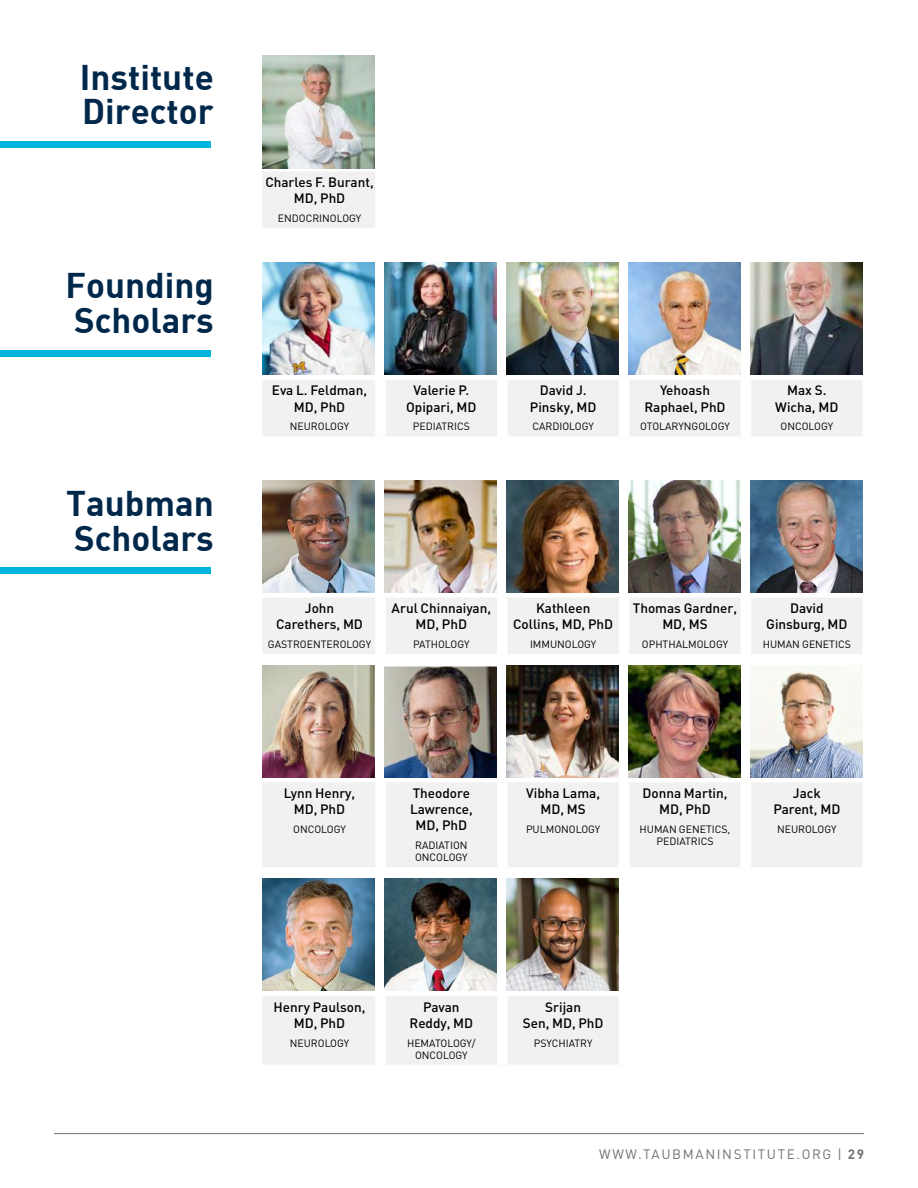
<style>
.page{position:relative;width:918px;height:1188px;background:#fff}
.page>*{position:absolute;margin:0;border:0;box-sizing:border-box;transform-origin:0 0}
.t1{font:34.95px/35px "DIN Bold";color:#00284b}
.t2{font:500 13.5px/16.2px "DIN";color:#000;text-align:center}
.t3{font:13.5px "DIN";letter-spacing:.12em;color:#707275}
.t4{font:10.5px/12px "DIN";color:#000;text-align:center}
.s1{font-weight:700}
</style>
<div class="page">
<div style="left:0;top:141px;width:211px;height:7px;background:#01b4dd"></div>
<div style="left:0;top:350px;width:211px;height:6px;background:#01b4dd"></div>
<div style="left:0;top:568px;width:211px;height:6px;background:#01b4dd"></div>
<img style="left:385px;top:667px;width:112px;height:110px">
<div style="left:263px;top:380px;width:599px;height:56px;background:#f0f1f0"></div>
<div style="left:375px;top:380px;width:11px;height:56px;background:#fff"></div>
<div style="left:497px;top:380px;width:11px;height:56px;background:#fff"></div>
<div style="left:619px;top:380px;width:10px;height:56px;background:#fff"></div>
<div style="left:741px;top:380px;width:10px;height:56px;background:#fff"></div>
<div style="left:263px;top:598px;width:599px;height:56px;background:#f0f1f0"></div>
<div style="left:375px;top:597px;width:11px;height:57px;background:#fff"></div>
<div style="left:497px;top:597px;width:11px;height:57px;background:#fff"></div>
<div style="left:619px;top:597px;width:10px;height:57px;background:#fff"></div>
<div style="left:741px;top:597px;width:10px;height:57px;background:#fff"></div>
<div style="left:263px;top:783px;width:599px;height:84px;background:#f0f1f0"></div>
<div style="left:375px;top:782px;width:11px;height:85px;background:#fff"></div>
<div style="left:497px;top:782px;width:11px;height:85px;background:#fff"></div>
<div style="left:619px;top:782px;width:10px;height:85px;background:#fff"></div>
<div style="left:741px;top:782px;width:10px;height:85px;background:#fff"></div>
<div style="left:263px;top:996px;width:356px;height:68px;background:#f0f1f0"></div>
<div style="left:375px;top:996px;width:11px;height:69px;background:#fff"></div>
<div style="left:497px;top:996px;width:11px;height:69px;background:#fff"></div>
<div style="left:259px;top:171px;width:121px;height:58px;background:#f0f1f0"></div>
<div style="left:255px;top:171px;width:7px;height:57px;background:#fff"></div>
<div style="left:375px;top:171px;width:11px;height:57px;background:#fff"></div>
<hr style="left:255px;top:228px;width:131px;height:1px;background:#fff">
<img style="left:263px;top:56px;width:112px;height:112px">
<img style="left:385px;top:262px;width:112px;height:113px">
<img style="left:385px;top:480px;width:112px;height:112px">
<img style="left:507px;top:665px;width:112px;height:112px">
<img style="left:385px;top:879px;width:112px;height:112px">
<img style="left:263px;top:262px;width:112px;height:113px">
<img style="left:263px;top:480px;width:112px;height:112px">
<img style="left:263px;top:665px;width:112px;height:112px">
<img style="left:263px;top:879px;width:112px;height:112px">
<img style="left:507px;top:262px;width:112px;height:113px">
<img style="left:507px;top:480px;width:112px;height:112px">
<img style="left:507px;top:879px;width:112px;height:112px">
<img style="left:628px;top:262px;width:113px;height:113px">
<img style="left:628px;top:480px;width:113px;height:112px">
<img style="left:628px;top:665px;width:113px;height:112px">
<img style="left:750px;top:262px;width:113px;height:113px">
<img style="left:750px;top:480px;width:113px;height:112px">
<img style="left:750px;top:665px;width:113px;height:112px">
<hr style="left:54px;top:1133px;width:810px;height:1px;background:#707275">
<h1 class="t1" style="left:80px;top:58px;width:135px">Institute<br>Director</h1>
<h1 class="t1" style="left:65px;top:266px;width:150px">Founding<br>Scholars</h1>
<h1 class="t1" style="left:66px;top:484px;width:149px">Taubman<br>Scholars</h1>
<p class="t2" style="left:265px;top:174px;width:110px">Charles F. Burant,<br>MD, PhD</p>
<p class="t4" style="left:278px;top:212px;width:85px">ENDOCRINOLOGY</p>
<p class="t2" style="left:272px;top:382px;width:97px">Eva L. Feldman,<br>MD, PhD</p>
<p class="t4" style="left:290px;top:420px;width:61px">NEUROLOGY</p>
<p class="t2" style="left:406px;top:382px;width:72px">Valerie P.<br>Opipari, MD</p>
<p class="t4" style="left:413px;top:420px;width:59px">PEDIATRICS</p>
<p class="t2" style="left:530px;top:382px;width:68px">David J.<br>Pinsky, MD</p>
<p class="t4" style="left:533px;top:420px;width:63px">CARDIOLOGY</p>
<p class="t2" style="left:644px;top:382px;width:83px">Yehoash<br>Raphael, PhD</p>
<p class="t4" style="left:640px;top:420px;width:91px">OTOLARYNGOLOGY</p>
<p class="t2" style="left:775px;top:382px;width:65px">Max S.<br>Wicha, MD</p>
<p class="t4" style="left:781px;top:420px;width:54px">ONCOLOGY</p>
<p class="t2" style="left:276px;top:600px;width:88px">John<br>Carethers, MD</p>
<p class="t4" style="left:268px;top:638px;width:105px">GASTROENTEROLOGY</p>
<p class="t2" style="left:392px;top:600px;width:101px">Arul Chinnaiyan,<br>MD, PhD</p>
<p class="t4" style="left:413px;top:638px;width:58px">PATHOLOGY</p>
<p class="t2" style="left:513px;top:600px;width:102px">Kathleen<br>Collins, MD, PhD</p>
<p class="t4" style="left:530px;top:638px;width:68px">IMMUNOLOGY</p>
<p class="t2" style="left:633px;top:600px;width:106px">Thomas Gardner,<br>MD, MS</p>
<p class="t4" style="left:642px;top:638px;width:88px">OPHTHALMOLOGY</p>
<p class="t2" style="left:766px;top:600px;width:83px">David<br>Ginsburg, MD</p>
<p class="t4" style="left:763px;top:638px;width:90px">HUMAN GENETICS</p>
<p class="t2" style="left:284px;top:785px;width:73px">Lynn Henry,<br>MD, PhD</p>
<p class="t4" style="left:293px;top:823px;width:54px">ONCOLOGY</p>
<p class="t2" style="left:410px;top:785px;width:64px">Theodore<br>Lawrence,<br>MD, PhD</p>
<p class="t4" style="left:415px;top:839px;width:54px;text-align:left">RADIATION<br>ONCOLOGY</p>
<p class="t2" style="left:526px;top:785px;width:75px">Vibha Lama,<br>MD, MS</p>
<p class="t4" style="left:526px;top:823px;width:76px">PULMONOLOGY</p>
<p class="t2" style="left:642px;top:785px;width:87px">Donna Martin,<br>MD, PhD</p>
<p class="t4" style="left:640px;top:823px;width:92px">HUMAN GENETICS,<br>PEDIATRICS</p>
<p class="t2" style="left:773px;top:785px;width:68px">Jack<br>Parent, MD</p>
<p class="t4" style="left:777px;top:823px;width:61px">NEUROLOGY</p>
<p class="t2" style="left:274px;top:998px;width:93px">Henry Paulson,<br>MD, PhD</p>
<p class="t4" style="left:290px;top:1037px;width:61px">NEUROLOGY</p>
<p class="t2" style="left:409px;top:998px;width:65px">Pavan<br>Reddy, MD</p>
<p class="t4" style="left:407px;top:1037px;width:70px">HEMATOLOGY/<br>ONCOLOGY</p>
<p class="t2" style="left:523px;top:998px;width:82px">Srijan<br>Sen, MD, PhD</p>
<p class="t4" style="left:534px;top:1037px;width:60px">PSYCHIATRY</p>
<p class="t3" style="left:599px;top:1146px;width:266px">WWW.TAUBMANINSTITUTE.ORG | <span class="s1">29</span></p>
</div>
